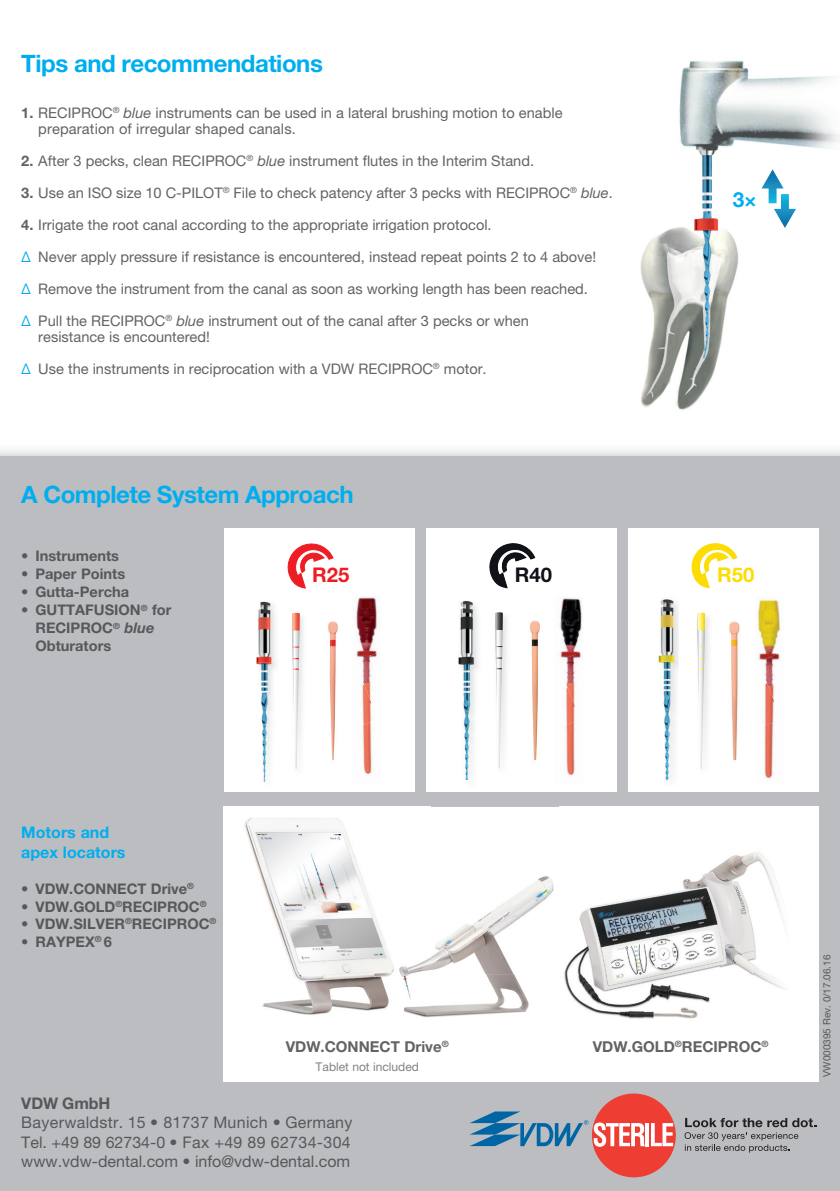
<style>
.page{position:relative;width:840px;height:1191px;background:#fff}
.page>*{position:absolute;margin:0;border:0;box-sizing:border-box;transform-origin:0 0}
.t1{font:700 24px "Helvetica Neue LT Pro";letter-spacing:-.02em;color:#00aeef}
.t2{font:700 20.8px "Helvetica Neue LT Pro";color:#00aeef}
.t3{font:700 20.2px "Helvetica Neue LT Pro";color:#ee1d23}
.t4{font:700 20.2px "Helvetica Neue LT Pro";color:#101218}
.t5{font:700 20.2px "Helvetica Neue LT Pro";color:#fddc03}
.t6{font:16px/19.2px "Helvetica Neue LT Pro";color:#57585a;text-align:justify}
.t7{font:700 16px/19.2px "Helvetica Neue LT Pro";color:#00aeef}
.t8{font:700 16px "Helvetica Neue LT Pro";color:#57585a}
.t9{font:700 15px "Helvetica Neue LT Pro";color:#636366}
.t10{font:14.6px/32px "Helvetica Neue LT Pro";color:#636366}
.t11{font:700 14.6px/18px "Helvetica Neue LT Pro";color:#57585a}
.t12{font:12px "Helvetica Neue LT Pro";color:#808285}
.t13{font:10px "Helvetica Neue LT Pro";color:#57585a}
.s1{font-weight:700}
.s2{font-style:italic}
.s3{color:#00aeef}
</style>
<div class="page">
<div style="left:0;top:456px;width:839px;height:735px;background:#bcbdc0"></div>
<div style="left:223px;top:807px;width:595px;height:275px;background:#fff"></div>
<div style="left:627px;top:528px;width:191px;height:264px;background:#fff"></div>
<div style="left:223px;top:528px;width:191px;height:264px;background:#fff"></div>
<div style="left:425px;top:528px;width:191px;height:264px;background:#fff"></div>
<img style="left:640px;top:60px;width:199px;height:350px">
<svg style="left:761px;top:169px;width:34px;height:59px"></svg>
<div style="left:591px;top:1093px;width:84px;height:84px;background:#ee3e34;border-radius:50%"></div>
<hr style="left:645px;top:1123px;width:3px;height:23px;background:#fff">
<svg style="left:651px;top:1123px;width:21px;height:23px"></svg>
<svg style="left:470px;top:1111px;width:174px;height:35px"></svg>
<svg style="left:684px;top:1118px;width:131px;height:34px"></svg>
<img style="left:704px;top:612px;width:5px;height:137px">
<svg style="left:697px;top:612px;width:7px;height:157px"></svg>
<img style="left:658px;top:599px;width:20px;height:182px">
<img style="left:757px;top:599px;width:24px;height:52px">
<img style="left:759px;top:651px;width:21px;height:68px">
<img style="left:764px;top:719px;width:10px;height:60px">
<img style="left:729px;top:621px;width:11px;height:140px">
<img style="left:560px;top:598px;width:22px;height:53px">
<img style="left:560px;top:651px;width:21px;height:68px">
<img style="left:566px;top:719px;width:9px;height:57px">
<img style="left:499px;top:612px;width:8px;height:157px">
<svg style="left:495px;top:612px;width:7px;height:156px"></svg>
<img style="left:458px;top:601px;width:21px;height:179px">
<img style="left:530px;top:620px;width:10px;height:141px">
<img style="left:356px;top:597px;width:21px;height:54px">
<img style="left:356px;top:651px;width:21px;height:68px">
<img style="left:362px;top:719px;width:10px;height:56px">
<img style="left:256px;top:601px;width:19px;height:61px">
<img style="left:256px;top:662px;width:20px;height:62px">
<img style="left:262px;top:724px;width:8px;height:59px">
<img style="left:294px;top:612px;width:9px;height:134px">
<svg style="left:292px;top:613px;width:7px;height:156px"></svg>
<img style="left:328px;top:621px;width:10px;height:140px">
<img style="left:564px;top:852px;width:220px;height:167px">
<img style="left:238px;top:806px;width:316px;height:212px">
<svg style="left:489px;top:543px;width:46px;height:45px"></svg>
<svg style="left:288px;top:544px;width:45px;height:44px"></svg>
<svg style="left:691px;top:543px;width:46px;height:45px"></svg>
<h1 class="t1" style="left:21px;top:49px;width:303px">Tips and recommendations</h1>
<p class="t10" style="left:38px;top:105px;width:525px;line-height:16px;text-indent:-17px"><span class="s1">1.</span> RECIPROC<sup>®</sup> <span class="s2">blue</span> instruments can be used in a lateral brushing motion to enable preparation of irregular shaped canals.</p>
<p class="t10" style="left:21px;top:145px;width:514px"><span class="s1">2.</span> After 3 pecks, clean RECIPROC<sup>®</sup> <span class="s2">blue</span> instrument flutes in the Interim Stand.</p>
<p class="t10" style="left:21px;top:177px;width:592px"><span class="s1">3.</span> Use an ISO size 10 C-PILOT<sup>®</sup> File to check patency after 3 pecks with RECIPROC<sup>®</sup> <span class="s2">blue</span>.</p>
<p class="t10" style="left:21px;top:209px;width:576px"><span class="s1">4.</span> Irrigate the root canal according to the appropriate irrigation protocol.<br><span class="s3">Δ</span> Never apply pressure if resistance is encountered, instead repeat points 2 to 4 above!<br><span class="s3">Δ</span> Remove the instrument from the canal as soon as working length has been reached.<br><span class="s3">Δ</span> Pull the RECIPROC<sup>®</sup> <span class="s2">blue</span> instrument out of the canal after 3 pecks or when</p>
<p class="t10" style="left:21px;top:321px;width:466px;text-indent:17px">resistance is encountered!<br><span class="s3">Δ</span> Use the instruments in reciprocation with a VDW RECIPROC<sup>®</sup> motor.</p>
<h1 class="t1" style="left:21px;top:479px;width:333px">A Complete System Approach</h1>
<h2 class="t2" style="left:732px;top:186px;width:26px">3×</h2>
<p class="t11" style="left:21px;top:547px;width:99px">• Instruments</p>
<p class="t11" style="left:21px;top:565px;width:105px">• Paper Points</p>
<p class="t11" style="left:21px;top:583px;width:109px">• Gutta-Percha</p>
<p class="t11" style="left:35px;top:601px;width:137px;text-indent:-14px">• GUTTAFUSION<sup>®</sup> for<br>RECIPROC<sup>®</sup> <span class="s2">blue<br></span>Obturators</p>
<h3 class="t3" style="left:312px;top:562px;width:39px">R25</h3>
<h3 class="t4" style="left:514px;top:562px;width:39px">R40</h3>
<h3 class="t5" style="left:716px;top:562px;width:39px">R50</h3>
<p class="t7" style="left:21px;top:822px;width:106px">Motors and apex locators</p>
<p class="t11" style="left:21px;top:879px;width:174px">• VDW.CONNECT Drive<sup>®</sup></p>
<p class="t11" style="left:21px;top:897px;width:187px">• VDW.GOLD<sup>®</sup>RECIPROC<sup>®</sup></p>
<p class="t11" style="left:21px;top:914px;width:196px">• VDW.SILVER<sup>®</sup>RECIPROC<sup>®</sup></p>
<p class="t11" style="left:21px;top:932px;width:92px">• RAYPEX<sup>®</sup> 6</p>
<p class="t9" style="left:286px;top:1037px;width:164px">VDW.CONNECT Drive<sup>®</sup></p>
<p class="t12" style="left:315px;top:1059px;width:105px">Tablet not included</p>
<p class="t8" style="left:21px;top:1093px;width:91px">VDW GmbH</p>
<p class="t6" style="left:21px;top:1113px;width:332px">Bayerwaldstr. 15 • 81737 Munich • Germany Tel. +49 89 62734-0 • Fax +49 89 62734-304 www.vdw-dental.com • info@vdw-dental.com</p>
<p class="t9" style="left:592px;top:1037px;width:177px">VDW.GOLD<sup>®</sup>RECIPROC<sup>®</sup></p>
<p class="t13" style="left:820px;top:1076px;width:124px;rotate:-90deg">VW000395 Rev. 0/17.06.16</p>
</div>
